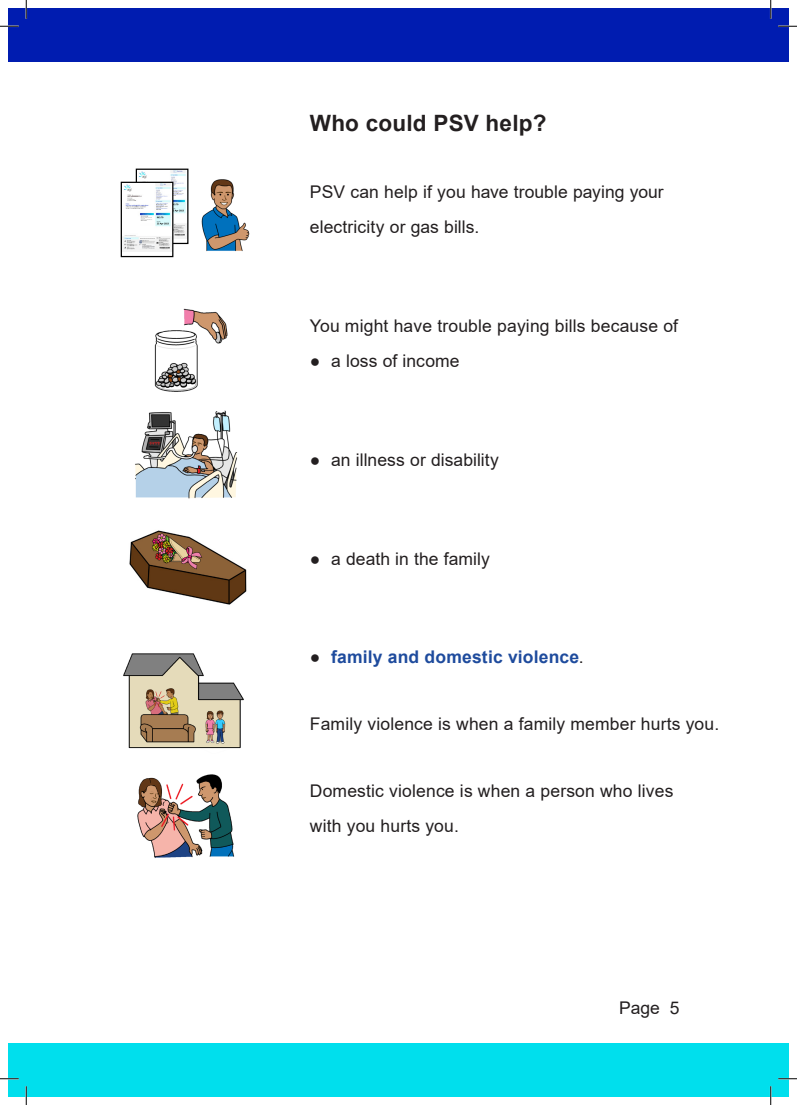
<style>
.page{position:relative;width:797px;height:1105px;background:#fff}
.page>*{position:absolute;margin:0;border:0;box-sizing:border-box;transform-origin:0 0}
.t1{font:700 22.5px "Arial";letter-spacing:.01em;color:#231f20}
.t2{font:17.5px/35px "Arial";letter-spacing:.01em;color:#231f20}
.t3{font:700 17.5px "Arial";letter-spacing:.01em;color:#1e4b9d}
.s1{font-weight:400;color:#231f20}
</style>
<div class="page">
<div style="left:9px;top:9px;width:17px;height:53px;background:#001cb0"></div>
<div style="left:26px;top:9px;width:762px;height:53px;background:#001cb0"></div>
<div style="left:26px;top:1043px;width:762px;height:53px;background:#00dfed"></div>
<div style="left:9px;top:1043px;width:17px;height:53px;background:#00dfed"></div>
<img style="left:138px;top:171px;width:48px;height:67px">
<div style="left:136px;top:169px;width:52px;height:75px;border:1px solid #000"></div>
<img style="left:123px;top:184px;width:48px;height:67px">
<div style="left:121px;top:182px;width:52px;height:75px;border:1px solid #000"></div>
<img style="left:201px;top:179px;width:49px;height:73px">
<img style="left:135px;top:410px;width:103px;height:89px">
<img style="left:129px;top:530px;width:118px;height:75px">
<img style="left:123px;top:653px;width:121px;height:96px">
<img style="left:137px;top:774px;width:98px;height:84px">
<img style="left:154px;top:308px;width:74px;height:84px">
<svg style="left:0;top:25px;width:19px;height:2px"></svg>
<svg style="left:778px;top:25px;width:19px;height:2px"></svg>
<svg style="left:0;top:1078px;width:19px;height:1px"></svg>
<svg style="left:778px;top:1078px;width:19px;height:1px"></svg>
<svg style="left:25px;top:0;width:2px;height:19px"></svg>
<svg style="left:25px;top:1086px;width:2px;height:19px"></svg>
<svg style="left:770px;top:0;width:1px;height:19px"></svg>
<svg style="left:770px;top:1086px;width:1px;height:19px"></svg>
<p class="t1" style="left:310px;top:107px;width:238px">Who could PSV help?</p>
<p class="t2" style="left:310px;top:174px;width:355px">PSV can help if you have trouble paying your electricity or gas bills.</p>
<p class="t2" style="left:310px;top:308px;width:370px">You might have trouble paying bills because of</p>
<p class="t2" style="left:310px;top:343px;width:151px">● a loss of income</p>
<p class="t2" style="left:310px;top:442px;width:191px">● an illness or disability</p>
<p class="t2" style="left:310px;top:541px;width:181px">● a death in the family</p>
<p class="t3" style="left:310px;top:645px;width:275px"><span class="s1">●</span> family and domestic violence<span class="s1">.</span></p>
<p class="t2" style="left:310px;top:706px;width:411px">Family violence is when a family member hurts you.</p>
<p class="t2" style="left:310px;top:773px;width:365px">Domestic violence is when a person who lives with you hurts you.</p>
<p class="t2" style="left:619px;top:990px;width:62px">Page 5</p>
</div>
